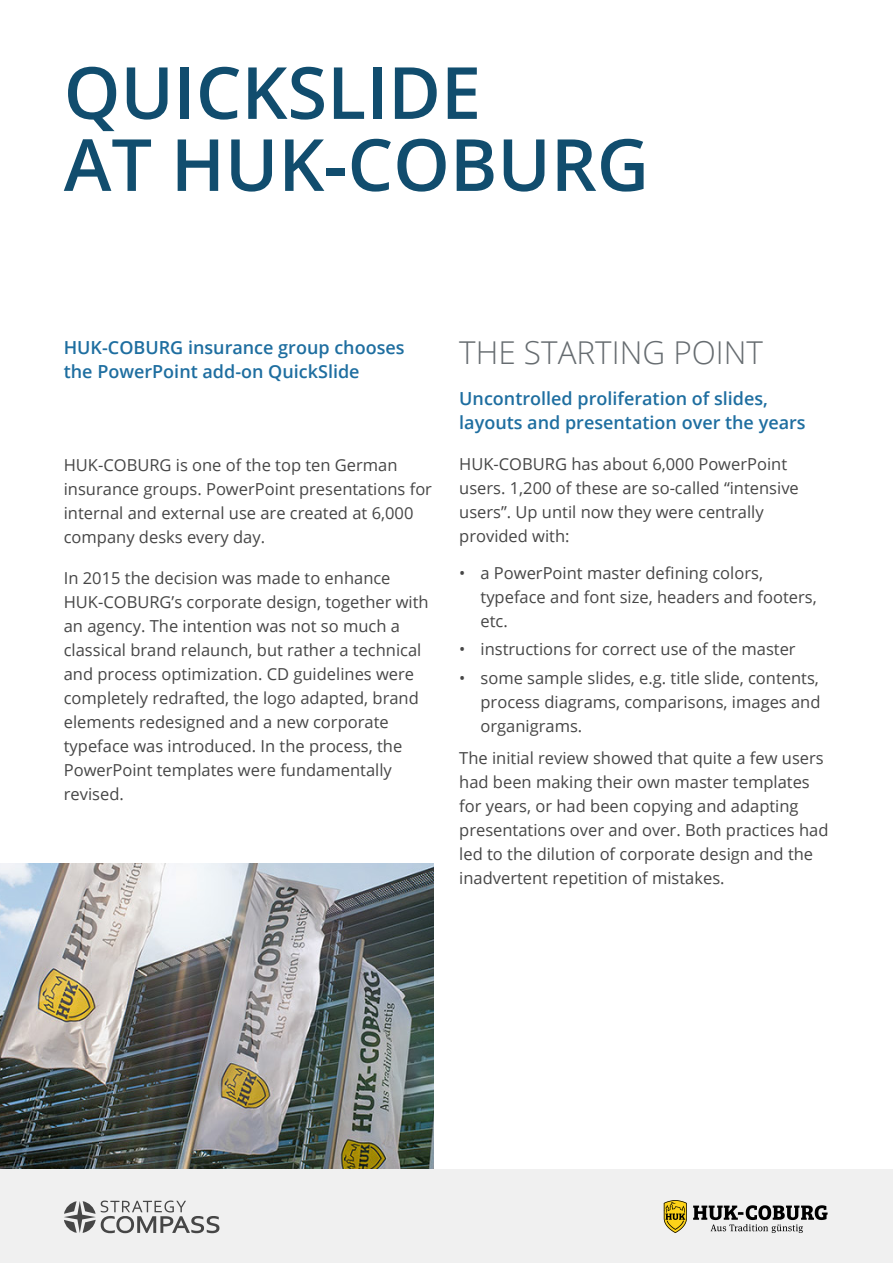
<style>
.page{position:relative;width:893px;height:1263px;background:#fff}
.page>*{position:absolute;margin:0;border:0;box-sizing:border-box;transform-origin:0 0}
.Head_1{font:600 72px/72px "Open Sans";color:#114d6e}
.Sub_2{font:300 31.5px "Open Sans";color:#666c70}
.Highlight{font:600 18px/24px "Open Sans";color:#1e6ea0}
.Body{font:16.5px/24px "Open Sans";color:#464646}
</style>
<div class="page">
<img style="left:0;top:863px;width:434px;height:306px">
<div style="left:0;top:1169px;width:893px;height:94px;background:#f0f0f0"></div>
<svg style="left:64px;top:1200px;width:155px;height:33px"></svg>
<svg style="left:664px;top:1200px;width:23px;height:33px"></svg>
<svg style="left:693px;top:1205px;width:135px;height:28px"></svg>
<p class="Head_1" style="left:64px;top:55px;width:587px">QUICKSLIDE<br>AT HUK-COBURG</p>
<p class="Highlight" style="left:64px;top:335px;width:342px">HUK-COBURG insurance group chooses the PowerPoint add-on QuickSlide</p>
<p class="Sub_2" style="left:459px;top:331px;width:305px">THE STARTING POINT</p>
<p class="Highlight" style="left:459px;top:386px;width:348px">Uncontrolled proliferation of slides, layouts and presentation over the years</p>
<p class="Body" style="left:459px;top:452px;width:341px">HUK-COBURG has about 6,000 PowerPoint users. 1,200 of these are so-called “intensive users”. Up until now they were centrally provided with:</p>
<p class="Body" style="left:480px;top:561px;width:338px;text-indent:-21px">• a PowerPoint master defining colors, typeface and font size, headers and footers, etc.</p>
<p class="Body" style="left:459px;top:637px;width:338px">• instructions for correct use of the master</p>
<p class="Body" style="left:480px;top:665px;width:342px;text-align:justify;text-indent:-21px">• some sample slides, e.g. title slide, contents, process diagrams, comparisons, images and organigrams.</p>
<p class="Body" style="left:459px;top:746px;width:371px">The initial review showed that quite a few users had been making their own master templates for years, or had been copying and adapting presentations over and over. Both practices had led to the dilution of corporate design and the inadvertent repetition of mistakes.</p>
<p class="Body" style="left:64px;top:452px;width:370px">HUK-COBURG is one of the top ten German insurance groups. PowerPoint presentations for internal and external use are created at 6,000 company desks every day.</p>
<p class="Body" style="left:64px;top:565px;width:366px">In 2015 the decision was made to enhance HUK-COBURG’s corporate design, together with an agency. The intention was not so much a classical brand relaunch, but rather a technical and process optimization. CD guidelines were completely redrafted, the logo adapted, brand elements redesigned and a new corporate typeface was introduced. In the process, the PowerPoint templates were fundamentally revised.</p>
</div>
